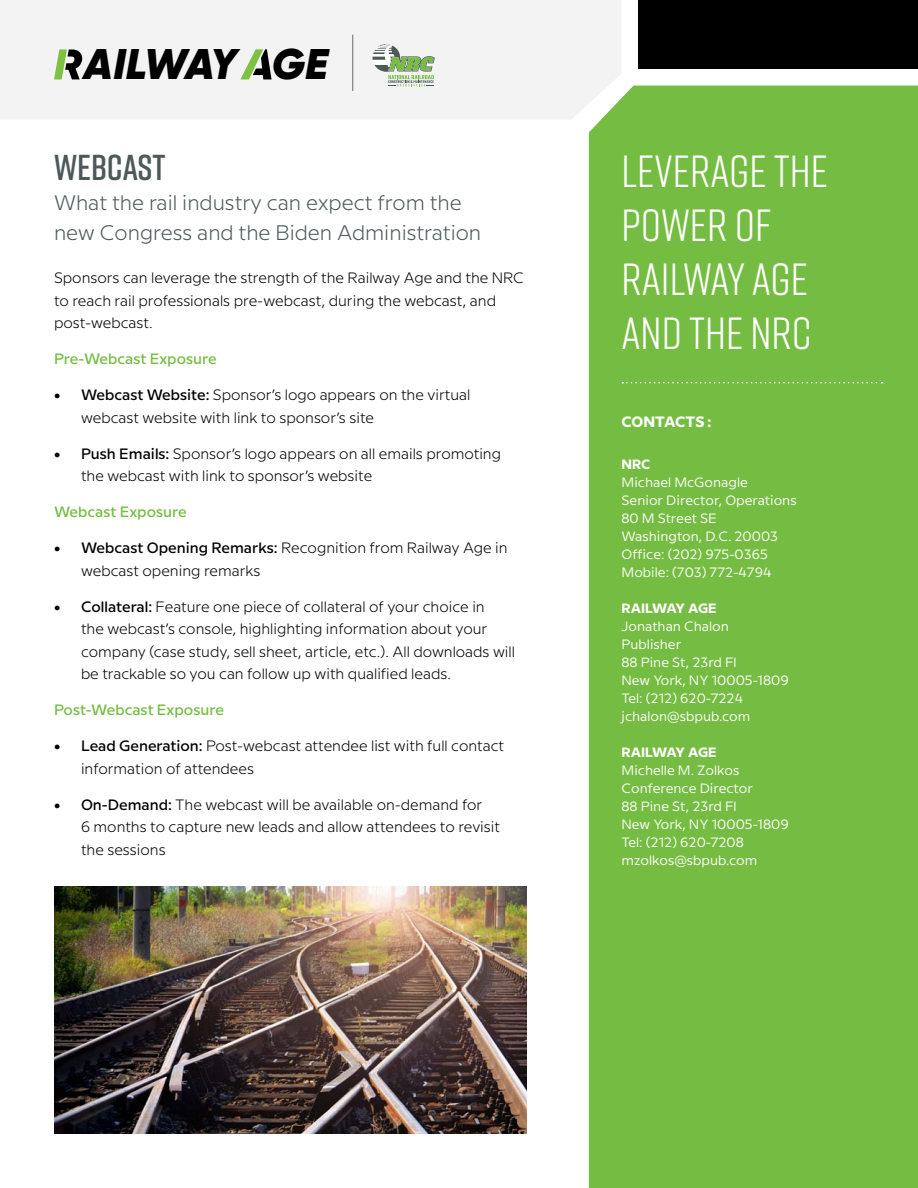
<style>
.page{position:relative;width:918px;height:1188px;background:#fff}
.page>*{position:absolute;margin:0;border:0;box-sizing:border-box;transform-origin:0 0}
.t1{font:45px/54px "Rift";color:#fff}
.t2{font:italic 900 42.75px "Gilroy";letter-spacing:-.04em;color:#000}
.t3{font:600 36px "Rift";color:#4d5959}
.t4{font:300 21px/30px "Milliard";color:#4d5959}
.t5{font:300 15px/22.5px "Milliard";color:#000}
.t6{font:500 15px "Milliard";color:#75bd42}
.t7{font:700 15px "Milliard";color:#fff}
.t8{font:13.5px/18px "Milliard";color:#fff}
.t9{font:700 13.5px "Milliard";letter-spacing:-.005em;color:#fff}
.s1{font-weight:500}
</style>
<div class="page">
<div style="left:0;top:0;width:621px;height:119px;background:#f3f3f3"></div>
<div style="left:589px;top:86px;width:329px;height:1102px;background:#75bd42"></div>
<div style="left:638px;top:0;width:280px;height:68px;background:#000"></div>
<svg style="left:622px;top:382px;width:261px;height:1px"></svg>
<img style="left:54px;top:887px;width:472px;height:247px">
<svg style="left:54px;top:49px;width:29px;height:30px"></svg>
<svg style="left:240px;top:49px;width:32px;height:30px"></svg>
<svg style="left:373px;top:44px;width:62px;height:42px"></svg>
<hr style="left:352px;top:35px;width:1px;height:56px;background:#000">
<h2 class="t2" style="left:84px;top:37px;width:268px">AILWAY<sup>AILW</sup>G<sup>AY</sup> E<sup>GE</sup></h2>
<h3 class="t3" style="left:54px;top:142px;width:113px">WEBCAST</h3>
<h3 class="t4" style="left:54px;top:187px;width:429px">What the rail industry can expect from the new Congress and the Biden Administration</h3>
<p class="t5" style="left:54px;top:266px;width:471px">Sponsors can leverage the strength of the Railway Age and the NRC to reach rail professionals pre-webcast, during the webcast, and post-webcast.</p>
<p class="t6" style="left:54px;top:348px;width:164px">Pre-Webcast Exposure</p>
<p class="t5" style="left:81px;top:383px;width:391px;text-indent:-27px"><span class="s1">• Webcast Website:</span> Sponsor’s logo appears on the virtual webcast website with link to sponsor’s site</p>
<p class="t5" style="left:81px;top:441px;width:422px;text-indent:-27px"><span class="s1">• Push Emails:</span> Sponsor’s logo appears on all emails promoting the webcast with link to sponsor’s website</p>
<p class="t6" style="left:54px;top:501px;width:134px">Webcast Exposure</p>
<p class="t5" style="left:81px;top:536px;width:428px;text-indent:-27px"><span class="s1">• Webcast Opening Remarks:</span> Recognition from Railway Age in webcast opening remarks</p>
<p class="t5" style="left:81px;top:594px;width:436px;text-indent:-27px"><span class="s1">• Collateral:</span> Feature one piece of collateral of your choice in<br>the webcast’s console, highlighting information about your company (case study, sell sheet, article, etc.). All downloads will be trackable so you can follow up with qualified leads.</p>
<p class="t6" style="left:54px;top:699px;width:172px">Post-Webcast Exposure</p>
<p class="t5" style="left:81px;top:734px;width:425px;text-indent:-27px"><span class="s1">• Lead Generation:</span> Post-webcast attendee list with full contact information of attendees</p>
<p class="t5" style="left:81px;top:792px;width:421px;text-indent:-27px"><span class="s1">• On-Demand:</span> The webcast will be available on-demand for<br>6 months to capture new leads and allow attendees to revisit the sessions</p>
<h1 class="t1" style="left:622px;top:143px;width:208px">LEVERAGE THE<br>POWER OF<br>RAILWAY AGE<br>AND THE NRC</h1>
<p class="t7" style="left:622px;top:410px;width:91px">CONTACTS :</p>
<p class="t9" style="left:622px;top:454px;width:30px">NRC</p>
<p class="t8" style="left:622px;top:472px;width:177px">Michael McGonagle<br>Senior Director, Operations<br>80 M Street SE<br>Washington, D.C. 20003<br>Office: (202) 975-0365<br>Mobile: (703) 772-4794</p>
<p class="t9" style="left:622px;top:598px;width:97px">RAILWAY AGE</p>
<p class="t8" style="left:622px;top:616px;width:169px">Jonathan Chalon<br>Publisher<br>88 Pine St, 23rd Fl<br>New York, NY 10005-1809<br>Tel: (212) 620-7224 jchalon@sbpub.com</p>
<p class="t9" style="left:622px;top:742px;width:97px">RAILWAY AGE</p>
<p class="t8" style="left:622px;top:760px;width:169px">Michelle M. Zolkos<br>Conference Director<br>88 Pine St, 23rd Fl<br>New York, NY 10005-1809<br>Tel: (212) 620-7208 mzolkos@sbpub.com</p>
</div>
